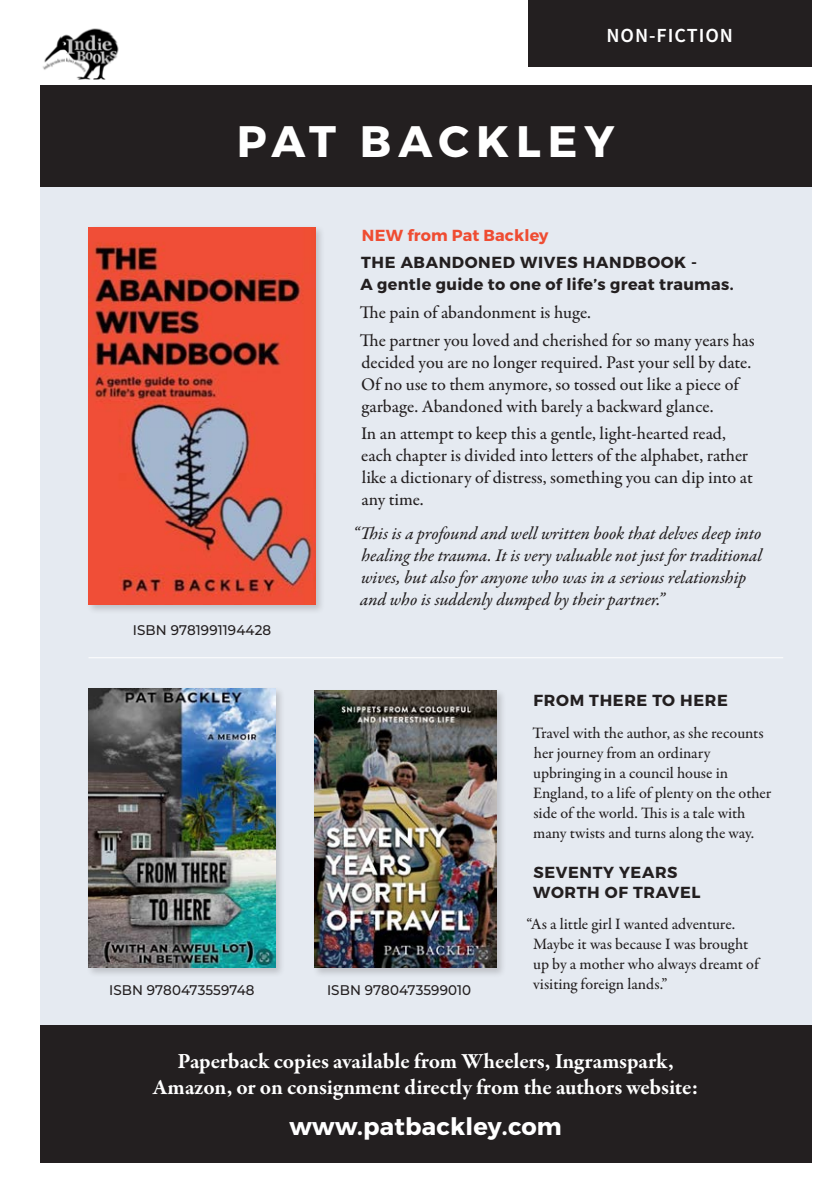
<style>
.page{position:relative;width:840px;height:1191px;background:#fff}
.page>*{position:absolute;margin:0;border:0;box-sizing:border-box;transform-origin:0 0}
.t1{font:700 44px "Montserrat";letter-spacing:.16em;color:#fff}
.t2{font:700 24px "Montserrat";letter-spacing:.01em;color:#fff}
.t3{font:700 22px/26px "Garamond Premr Pro";letter-spacing:-.005em;color:#fff;text-align:center}
.t4{font:600 20px "Source Sans Pro";letter-spacing:.05em;color:#fff}
.t5{font:500 18px/22px "Garamond Premr Pro";color:#231f20}
.t6{font:18px/22px "Garamond Premr Pro Med It";letter-spacing:-.005em;color:#231f20}
.t7{font:500 16px/20px "Garamond Premr Pro";color:#231f20}
.t8{font:700 16px/22px "Montserrat";letter-spacing:.02em;color:#231f20}
.t9{font:700 16px/20px "Montserrat";letter-spacing:.04em;color:#231f20}
.t10{font:700 16px "Montserrat";letter-spacing:.01em;color:#ef4c32}
.t11{font:500 14px "Montserrat";letter-spacing:.01em;color:#231f20;scale:.96 1}
</style>
<div class="page">
<img style="left:43px;top:28px;width:76px;height:52px">
<div style="left:527px;top:0;width:284px;height:66px;background:#231f20"></div>
<div style="left:40px;top:85px;width:771px;height:102px;background:#231f20"></div>
<div style="left:40px;top:187px;width:771px;height:838px;background:#e5eaf1"></div>
<div style="left:40px;top:1025px;width:771px;height:137px;background:#231f20"></div>
<div style="left:86px;top:225px;width:239px;height:389px;background:#231f20;opacity:.2"></div>
<img style="left:88px;top:227px;width:227px;height:377px">
<div style="left:86px;top:686px;width:199px;height:291px;background:#231f20;opacity:.2"></div>
<img style="left:88px;top:688px;width:187px;height:280px">
<div style="left:312px;top:688px;width:194px;height:290px;background:#231f20;opacity:.2"></div>
<img style="left:314px;top:690px;width:182px;height:278px">
<hr style="left:88px;top:657px;width:694px;height:1px;background:#fff">
<p class="t4" style="left:606px;top:22px;width:128px">NON-FICTION</p>
<h1 class="t1" style="left:237px;top:114px;width:379px">PAT BACKLEY</h1>
<p class="t11" style="left:133px;top:620px;width:145px">ISBN 9781991194428</p>
<p class="t10" style="left:362px;top:225px;width:188px">NEW from Pat Backley</p>
<p class="t8" style="left:360px;top:252px;width:374px">THE ABANDONED WIVES HANDBOOK -<br>A gentle guide to one of life’s great traumas.</p>
<p class="t5" style="left:359px;top:299px;width:396px;line-height:27.6px">The pain of abandonment is huge.<br>The partner you loved and cherished for so many years has</p>
<p class="t5" style="left:361px;top:351px;width:391px">decided you are no longer required. Past your sell by date.<br>Of no use to them anymore, so tossed out like a piece of garbage. Abandoned with barely a backward glance.</p>
<p class="t5" style="left:361px;top:423px;width:393px">In an attempt to keep this a gentle, light-hearted read, each chapter is divided into letters of the alphabet, rather like a dictionary of distress, something you can dip into at any time.</p>
<p class="t6" style="left:360px;top:523px;width:403px;text-indent:-7px">“This is a profound and well written book that delves deep into healing the trauma. It is very valuable not just for traditional wives, but also for anyone who was in a serious relationship and who is suddenly dumped by their partner.”</p>
<p class="t11" style="left:109px;top:980px;width:153px">ISBN 9780473559748</p>
<p class="t11" style="left:327px;top:980px;width:152px">ISBN 9780473599010</p>
<p class="t9" style="left:533px;top:690px;width:196px">FROM THERE TO HERE</p>
<p class="t7" style="left:532px;top:723px;width:240px">Travel with the author, as she recounts her journey from an ordinary upbringing in a council house in England, to a life of plenty on the other side of the world. This is a tale with many twists and turns along the way.</p>
<p class="t9" style="left:533px;top:862px;width:169px">SEVENTY YEARS<br>WORTH OF TRAVEL</p>
<p class="t7" style="left:532px;top:914px;width:227px;text-indent:-7px">“As a little girl I wanted adventure.<br>Maybe it was because I was brought up by a mother who always dreamt of visiting foreign lands.”</p>
<p class="t3" style="left:153px;top:1048px;width:547px">Paperback copies available from Wheelers, Ingramspark,<br>Amazon, or on consignment directly from the authors website:</p>
<h2 class="t2" style="left:289px;top:1111px;width:274px">www.patbackley.com</h2>
</div>
